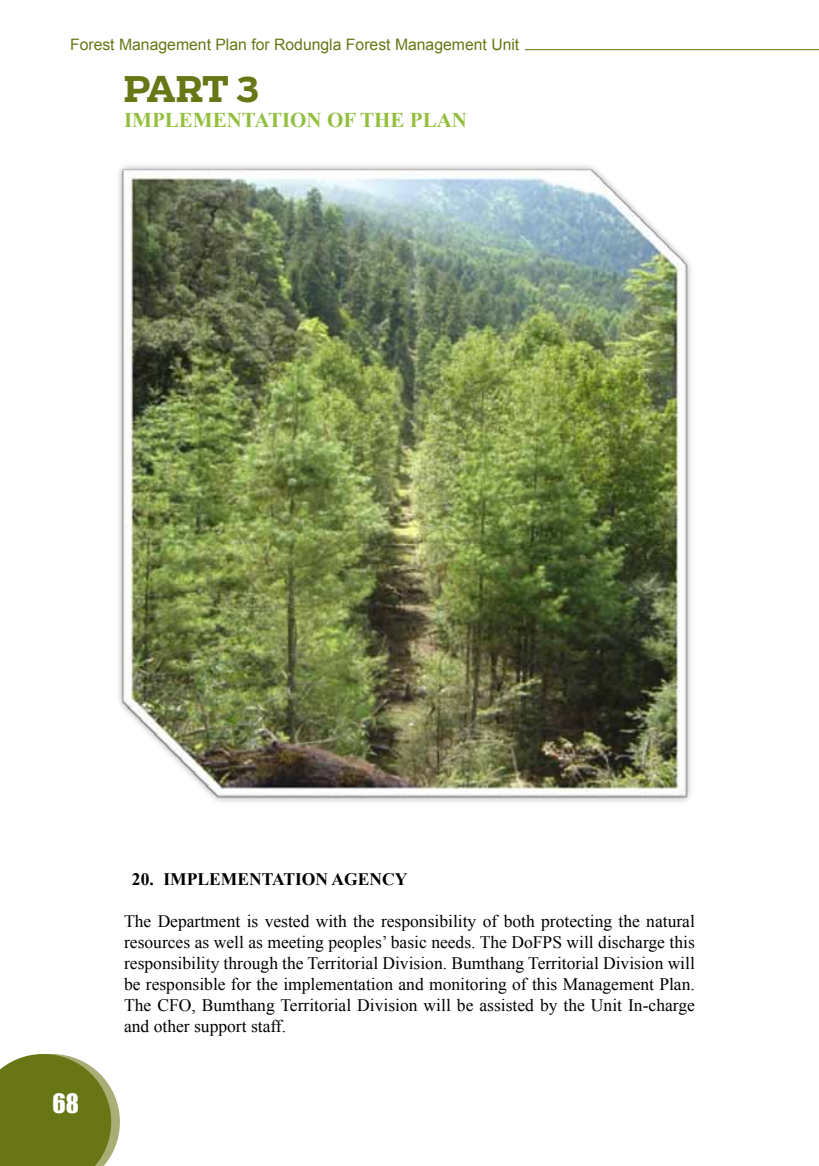
<style>
.page{position:relative;width:819px;height:1166px;background:#fff}
.page>*{position:absolute;margin:0;border:0;box-sizing:border-box;transform-origin:0 0}
.t1{font:700 35px "Boomer Serif";color:#687615}
.t2{font:24.5px "Impact";color:#fff}
.t3{font:700 21px "Times New Roman";color:#93bf3e}
.t4{font:17.5px/21px "Times New Roman";color:#000;text-align:justify}
.t5{font:700 17.5px "Times New Roman";color:#000}
.t6{font:15.75px "Arial";color:#687615}
</style>
<div class="page">
<hr style="left:525px;top:49px;width:294px;height:1px;background:#687615">
<svg style="left:0;top:1054px;width:120px;height:112px;background:#7b8733"></svg>
<img style="left:118px;top:165px;width:573px;height:637px">
<p class="t6" style="left:70px;top:36px;width:451px">Forest Management Plan for Rodungla Forest Management Unit</p>
<h1 class="t1" style="left:124px;top:67px;width:137px">PART 3</h1>
<p class="t3" style="left:124px;top:108px;width:16px">IMPLEMENTATION</p>
<p class="t3" style="left:327px;top:108px;width:49px">OF THE</p>
<p class="t3" style="left:410px;top:108px;width:16px">PLAN</p>
<h2 class="t2" style="left:52px;top:1084px;width:28px">68</h2>
<p class="t5" style="left:132px;top:869px;width:277px">20. IMPLEMENTATION AGENCY</p>
<p class="t4" style="left:124px;top:910px;width:572px">The Department is vested with the responsibility of both protecting the natural resources as well as meeting peoples’ basic needs. The DoFPS will discharge this responsibility through the Territorial Division. Bumthang Territorial Division will be responsible for the implementation and monitoring of this Management Plan.<br>The CFO, Bumthang Territorial Division will be assisted by the Unit In-charge and other support staff.</p>
</div>
